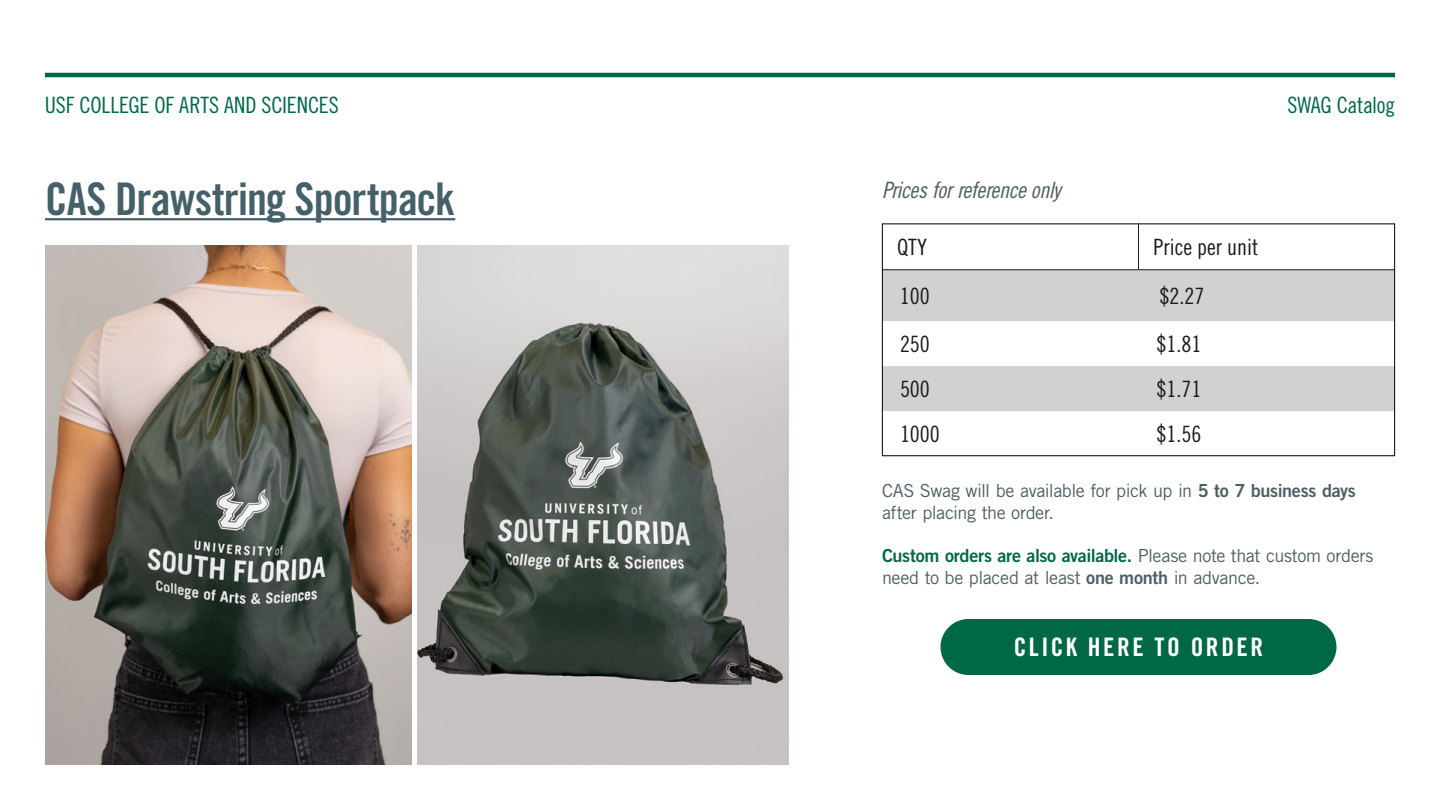
<style>
.page{position:relative;width:1440px;height:810px;background:#fff}
.page>*{position:absolute;margin:0;border:0;box-sizing:border-box;transform-origin:0 0}
.t1{font:45px "Trade Gothic LT Std Bd Cn 20";letter-spacing:-.02em;color:#466069}
.t2{font:25.5px "Trade Gothic LT Std Bd Cn 20";letter-spacing:.1em;color:#fff}
.t3{font:22.5px "Trade Gothic LT Std Cn 18";color:#000}
.t4{font:22.5px "Trade Gothic LT Std Cn 18";letter-spacing:-.01em;color:#006747}
.t5{font:22.5px "Trade Gothic LT Std Cn 18 Obl";letter-spacing:-.02em;color:#4e5e63}
.t6{font:18px/21.6px "Trade Gothic LT Std";letter-spacing:-.02em;color:#4e5e63}
.t7{font:18px "Trade Gothic LT Std Bd 2";letter-spacing:-.02em;color:#006848}
.s1{font-family:"Trade Gothic LT Std Bd 2"}
.s2{font-family:"Trade Gothic LT Std";color:#4e5e63}
</style>
<div class="page">
<div style="left:940px;top:619px;width:396px;height:56px;background:#006747;border-radius:28px"></div>
<hr style="left:45px;top:73px;width:1350px;height:4px;background:#006747">
<img style="left:45px;top:245px;width:367px;height:520px">
<img style="left:417px;top:245px;width:372px;height:520px">
<hr style="left:45px;top:218px;width:410px;height:2px;background:#466069">
<svg style="left:884px;top:270px;width:509px;height:141px;fill:#d1d1d1"></svg>
<hr style="left:1138px;top:223px;width:1px;height:46px;background:#000">
<hr style="left:882px;top:269px;width:256px;height:1px;background:#000">
<hr style="left:1138px;top:269px;width:257px;height:1px;background:#000">
<div style="left:1142px;top:273px;width:253px;height:45px;background:#ccc"></div>
<div style="left:882px;top:224px;width:513px;height:232px;border:1px solid #000"></div>
<p class="t4" style="left:45px;top:91px;width:295px">USF COLLEGE OF ARTS AND SCIENCES</p>
<p class="t4" style="left:1287px;top:91px;width:109px">SWAG Catalog</p>
<h1 class="t1" style="left:45px;top:171px;width:412px">CAS Drawstring Sportpack</h1>
<p class="t5" style="left:882px;top:177px;width:180px">Prices for reference only</p>
<p class="t3" style="left:897px;top:233px;width:31px">QTY</p>
<p class="t3" style="left:1154px;top:233px;width:106px">Price per unit</p>
<p class="t3" style="left:900px;top:282px;width:31px">100</p>
<p class="t3" style="left:1160px;top:282px;width:46px">$2.27</p>
<p class="t3" style="left:900px;top:330px;width:31px">250</p>
<p class="t3" style="left:1157px;top:330px;width:46px">$1.81</p>
<p class="t3" style="left:900px;top:375px;width:31px">500</p>
<p class="t3" style="left:1157px;top:375px;width:46px">$1.71</p>
<p class="t3" style="left:900px;top:420px;width:41px">1000</p>
<p class="t3" style="left:1157px;top:420px;width:46px">$1.56</p>
<p class="t6" style="left:882px;top:480px;width:475px">CAS Swag will be available for pick up in <span class="s1">5 to 7 business days </span>after placing the order.</p>
<p class="t7" style="left:882px;top:545px;width:493px">Custom orders are also available. <span class="s2">Please note that custom orders</span></p>
<p class="t6" style="left:882px;top:566px;width:380px">need to be placed at least <span class="s1">one month</span> in advance.</p>
<h2 class="t2" style="left:1014px;top:632px;width:251px">CLICK HERE TO ORDER</h2>
</div>
